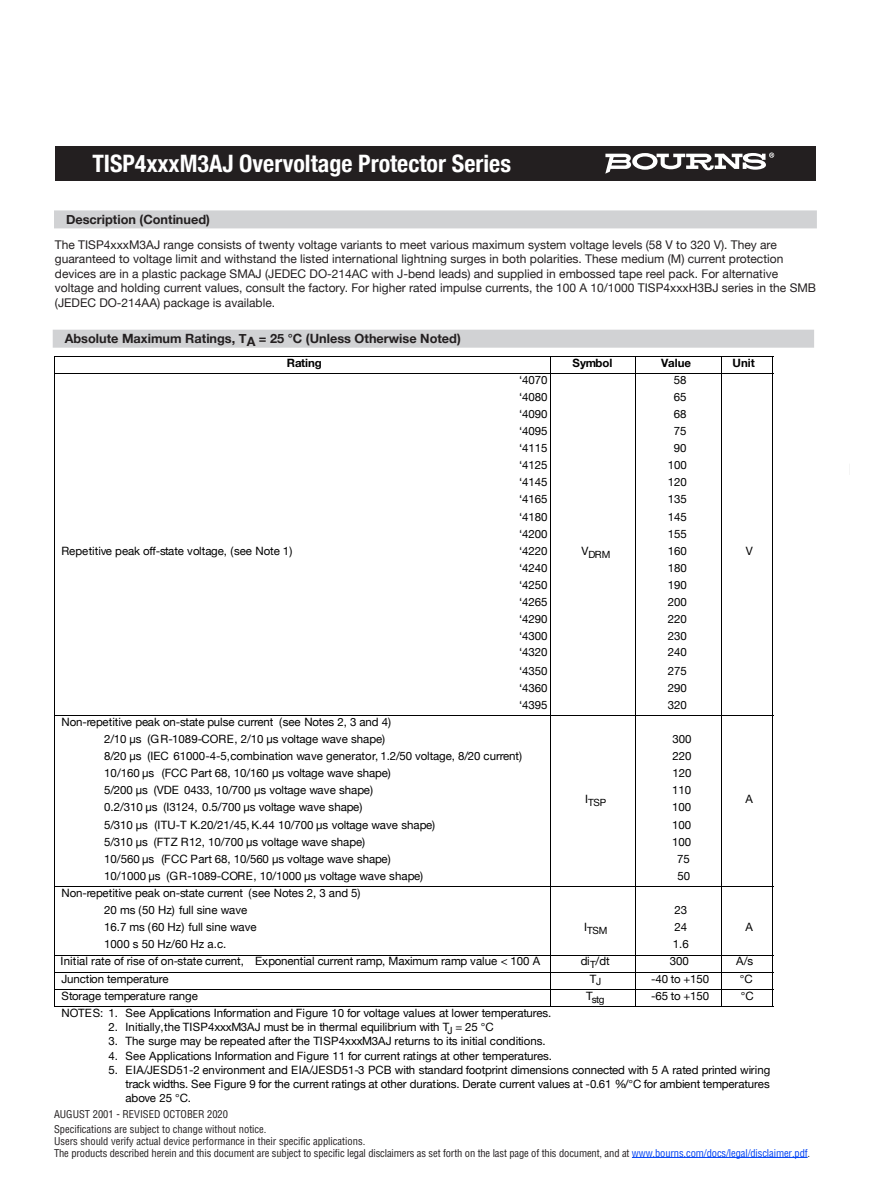
<style>
.page{position:relative;width:891px;height:1188px;background:#fff}
.page>*{position:absolute;margin:0;border:0;box-sizing:border-box;transform-origin:0 0}
.t1{font:700 condensed 24px "Helvetica Neue";color:#fff}
.t2{font:700 12.75px "Helvetica Neue";color:#231f20}
.t3{font:12px/14.4px "Helvetica Neue";color:#231f20}
.t4{font:11.4px/17.1px "Helvetica Neue";letter-spacing:-.005em;color:#000;text-align:justify}
.t5{font:700 11.4px "Helvetica Neue";color:#000}
.t6{font:condensed 10.5px/14.4px "Helvetica";letter-spacing:-.01em;color:#231f20}
.t7{font:9.9px "Helvetica Neue";letter-spacing:-.04em;color:#000}
.s1{color:#0042f4}
</style>
<div class="page">
<hr style="left:632px;top:1157px;width:176px;height:1px;background:#0042f4">
<div style="left:55px;top:146px;width:760px;height:34px;background:#231f20"></div>
<svg style="left:605px;top:153px;width:169px;height:21px"></svg>
<div style="left:54px;top:210px;width:763px;height:18px;background:#d1d2d4"></div>
<div style="left:53px;top:330px;width:761px;height:18px;background:#d1d2d4"></div>
<hr style="left:54px;top:357px;width:1px;height:650px;background:#000">
<hr style="left:550px;top:356px;width:1px;height:650px;background:#000">
<hr style="left:636px;top:356px;width:1px;height:650px;background:#000">
<hr style="left:721px;top:356px;width:1px;height:650px;background:#000">
<hr style="left:773px;top:357px;width:1px;height:650px;background:#000">
<hr style="left:54px;top:356px;width:719px;height:1px;background:#000">
<hr style="left:54px;top:373px;width:719px;height:1px;background:#000">
<hr style="left:54px;top:715px;width:719px;height:1px;background:#000">
<hr style="left:54px;top:886px;width:719px;height:1px;background:#000">
<hr style="left:54px;top:955px;width:719px;height:1px;background:#000">
<hr style="left:54px;top:972px;width:719px;height:1px;background:#000">
<hr style="left:54px;top:989px;width:719px;height:1px;background:#000">
<hr style="left:54px;top:1006px;width:719px;height:1px;background:#000">
<h1 class="t1" style="left:92px;top:143px;width:420px">TISP4xxxM3AJ Overvoltage Protector Series</h1>
<p class="t2" style="left:66px;top:209px;width:145px">Description (Continued)</p>
<p class="t3" style="left:55px;top:238px;width:763px">The TISP4xxxM3AJ range consists of twenty voltage variants to meet various maximum system voltage levels (58 V to 320 V). They are guaranteed to voltage limit and withstand the listed international lightning surges in both polarities. These medium (M) current protection devices are in a plastic package SMAJ (JEDEC DO-214AC with J-bend leads) and supplied in embossed tape reel pack. For alternative voltage and holding current values, consult the factory. For higher rated impulse currents, the 100 A 10/1000 TISP4xxxH3BJ series in the SMB (JEDEC DO-214AA) package is available.</p>
<p class="t2" style="left:65px;top:329px;width:398px">Absolute Maximum Ratings, TA = 25 °C (Unless Otherwise Noted)</p>
<p class="t5" style="left:287px;top:354px;width:36px">Rating</p>
<p class="t5" style="left:573px;top:354px;width:42px">Symbol</p>
<p class="t5" style="left:661px;top:354px;width:31px">Value</p>
<p class="t5" style="left:732px;top:354px;width:24px">Unit</p>
<p class="t4" style="left:61px;top:543px;width:232px">Repetitive peak off-state voltage, (see Note 1)</p>
<p class="t4" style="left:61px;top:714px;width:331px">Non-repetitive peak on-state pulse current (see Notes 2, 3 and 4)</p>
<p class="t4" style="left:519px;top:372px;width:30px">‘4070 ‘4080</p>
<p class="t4" style="left:519px;top:423px;width:30px">‘4095 ‘4115 ‘4125 ‘4145 ‘4165 ‘4180 ‘4200 ‘4220 ‘4240 ‘4250 ‘4265 ‘4290 ‘4300</p>
<p class="t4" style="left:519px;top:663px;width:30px">‘4350 ‘4360 ‘4395</p>
<p class="t4" style="left:674px;top:372px;width:14px">58<br>65</p>
<p class="t4" style="left:519px;top:406px;width:30px">‘4090</p>
<p class="t4" style="left:668px;top:406px;width:21px;text-align:center">68<br>75<br>90<br>100<br>120<br>135<br>145<br>155<br>160<br>180<br>190<br>200<br>220<br>230</p>
<p class="t4" style="left:519px;top:645px;width:30px">‘4320</p>
<p class="t4" style="left:668px;top:644px;width:21px">240<br>275<br>290<br>320</p>
<p class="t7" style="left:582px;top:547px;width:30px"><sup>V</sup>DRM</p>
<p class="t4" style="left:746px;top:543px;width:9px">V</p>
<p class="t4" style="left:104px;top:731px;width:283px">2/10 µs (GR-1089-CORE, 2/10 µs voltage wave shape)</p>
<p class="t4" style="left:673px;top:731px;width:21px">300</p>
<p class="t4" style="left:104px;top:748px;width:419px">8/20 µs (IEC 61000-4-5,combination wave generator, 1.2/50 voltage, 8/20 current)</p>
<p class="t4" style="left:673px;top:748px;width:21px">220</p>
<p class="t4" style="left:104px;top:765px;width:288px">10/160 µs (FCC Part 68, 10/160 µs voltage wave shape)</p>
<p class="t4" style="left:672px;top:765px;width:21px">120</p>
<p class="t4" style="left:104px;top:782px;width:270px">5/200 µs (VDE 0433, 10/700 µs voltage wave shape)</p>
<p class="t4" style="left:672px;top:782px;width:21px">110</p>
<p class="t4" style="left:104px;top:800px;width:260px">0.2/310 µs (I3124, 0.5/700 µs voltage wave shape)</p>
<p class="t4" style="left:672px;top:800px;width:21px">100</p>
<p class="t4" style="left:104px;top:817px;width:333px">5/310 µs (ITU-T K.20/21/45, K.44 10/700 µs voltage wave shape)</p>
<p class="t4" style="left:672px;top:817px;width:21px">100</p>
<p class="t4" style="left:104px;top:834px;width:262px">5/310 µs (FTZ R12, 10/700 µs voltage wave shape)</p>
<p class="t4" style="left:672px;top:834px;width:21px">100</p>
<p class="t4" style="left:104px;top:851px;width:288px">10/560 µs (FCC Part 68, 10/560 µs voltage wave shape)</p>
<p class="t4" style="left:677px;top:851px;width:14px">75</p>
<p class="t4" style="left:104px;top:868px;width:321px">10/1000 µs (GR-1089-CORE, 10/1000 µs voltage wave shape)</p>
<p class="t4" style="left:677px;top:868px;width:14px">50</p>
<p class="t4" style="left:61px;top:885px;width:301px">Non-repetitive peak on-state current (see Notes 2, 3 and 5)</p>
<p class="t7" style="left:584px;top:923px;width:25px"><sup>I</sup>TSM</p>
<p class="t7" style="left:585px;top:795px;width:23px"><sup>I</sup>TSP</p>
<p class="t4" style="left:746px;top:791px;width:9px">A</p>
<p class="t4" style="left:104px;top:902px;width:145px">20 ms (50 Hz) full sine wave</p>
<p class="t4" style="left:104px;top:919px;width:154px">16.7 ms (60 Hz) full sine wave</p>
<p class="t4" style="left:104px;top:936px;width:124px">1000 s 50 Hz/60 Hz a.c.</p>
<p class="t4" style="left:61px;top:954px;width:481px">Initial rate of rise of on-state current, Exponential current ramp, Maximum ramp value &lt; 100 A</p>
<p class="t4" style="left:581px;top:954px;width:30px">di<sub>T</sub>/dt</p>
<p class="t4" style="left:670px;top:954px;width:21px">300</p>
<p class="t4" style="left:736px;top:954px;width:18px">A/s</p>
<p class="t4" style="left:61px;top:971px;width:109px">Junction temperature</p>
<p class="t4" style="left:590px;top:971px;width:13px">T<sub>J</sub></p>
<p class="t4" style="left:651px;top:971px;width:60px">-40 to +150</p>
<p class="t4" style="left:740px;top:971px;width:14px">°C</p>
<p class="t4" style="left:61px;top:988px;width:138px">Storage temperature range</p>
<p class="t7" style="left:586px;top:992px;width:20px"><sup>T</sup>stg</p>
<p class="t4" style="left:651px;top:988px;width:60px">-65 to +150</p>
<p class="t4" style="left:741px;top:988px;width:14px">°C</p>
<p class="t4" style="left:61px;top:1005px;width:492px">NOTES: 1. See Applications Information and Figure 10 for voltage values at lower temperatures.</p>
<p class="t4" style="left:108px;top:1019px;width:387px">2. Initially, the TISP4xxxM3AJ must be in thermal equilibrium with T<sub>J</sub> = 25 °C</p>
<p class="t4" style="left:108px;top:1033px;width:439px">3. The surge may be repeated after the TISP4xxxM3AJ returns to its initial conditions.</p>
<p class="t4" style="left:108px;top:1048px;width:445px">4. See Applications Information and Figure 11 for current ratings at other temperatures.</p>
<p class="t4" style="left:126px;top:1063px;width:646px;line-height:14.2px;text-indent:-17px">5. EIA/JESD51-2 environment and EIA/JESD51-3 PCB with standard footprint dimensions connected with 5 A rated printed wiring track widths. See Figure 9 for the current ratings at other durations. Derate current values at -0.61 %/°C for ambient temperatures above 25 °C.</p>
<p class="t4" style="left:673px;top:902px;width:17px;text-align:left">23<br>24<br>1.6</p>
<p class="t4" style="left:746px;top:919px;width:9px">A</p>
<p class="t6" style="left:54px;top:1107px;width:214px">AUGUST 2001 - REVISED OCTOBER 2020<br>Specifications are subject to change without notice.</p>
<p class="t6" style="left:54px;top:1134px;width:758px;line-height:12px">Users should verify actual device performance in their specific applications.<br>The products described herein and this document are subject to specific legal disclaimers as set forth on the last page of this document, and at <span class="s1">www.bourns.com/docs/legal/disclaimer.pdf</span>.</p>
</div>
